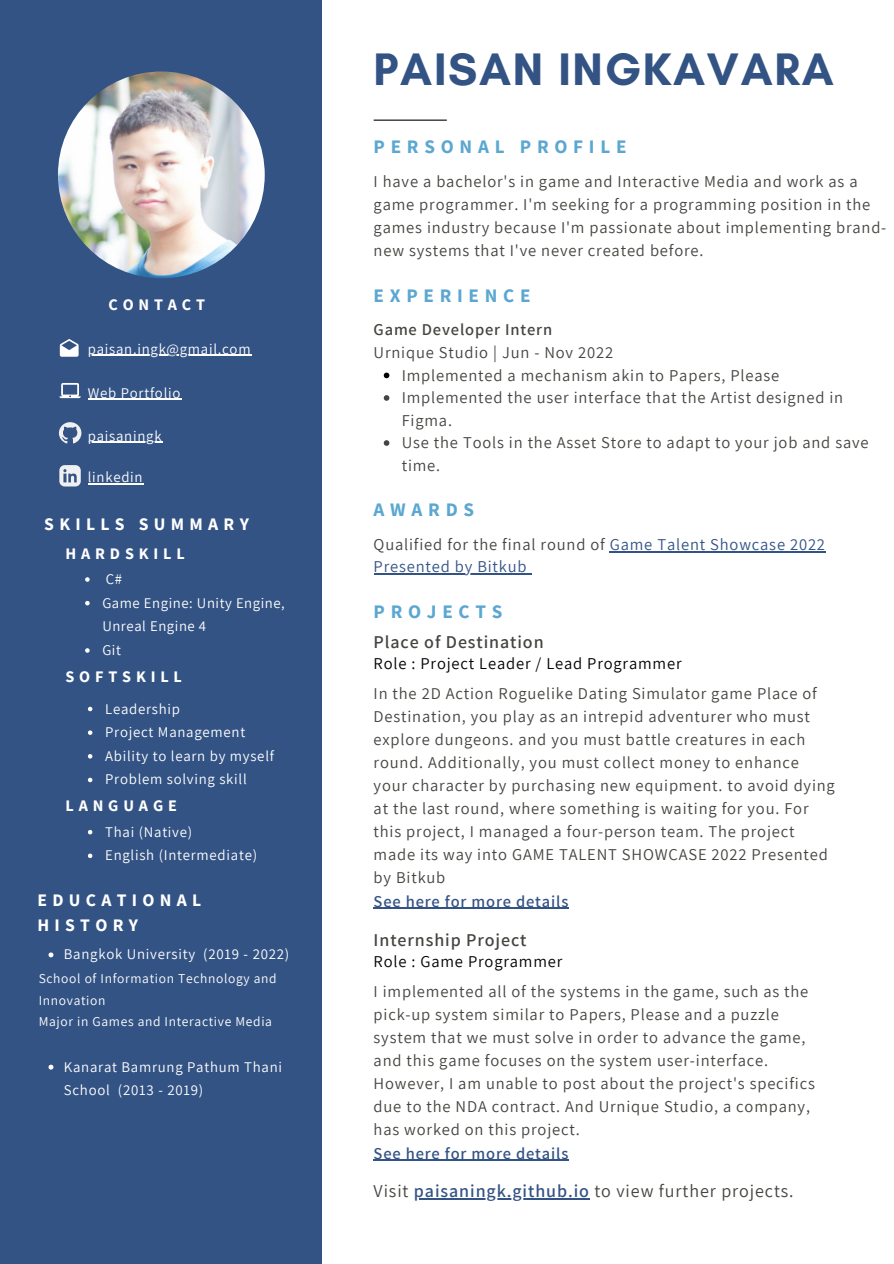
<style>
.page{position:relative;width:894px;height:1264px;background:#fff}
.page>*{position:absolute;margin:0;border:0;box-sizing:border-box;transform-origin:0 0}
.t1{font:700 46.35px "Glacial Indifference";letter-spacing:.035em;color:#335384}
.t2{font:700 19.05px "Source Sans Pro";letter-spacing:.3em;color:#5ba7d1}
.t3{font:18px "Assistant";letter-spacing:.05em;color:#444440}
.t4{font:600 18px "Assistant";letter-spacing:.05em;color:#444440}
.t5{font:700 17.55px/24.8px "Source Sans Pro";letter-spacing:.3em;color:#fff}
.t6{font:16.5px/23px "Assistant";letter-spacing:.05em;color:#444440}
.t7{font:16.5px/22.5px "Assistant";letter-spacing:.05em;color:#335384}
.t8{font:16.5px "Assistant";letter-spacing:.05em;color:#000}
.t9{font:600 16.5px "Assistant";letter-spacing:.05em;color:#335384}
.t10{font:600 16.5px "Assistant";letter-spacing:.05em;color:#444440}
.t11{font:700 16.05px "Source Sans Pro";letter-spacing:.3em;color:#fff}
.t12{font:14.85px/23.7px "Assistant";letter-spacing:.05em;color:#fff}
.t13{font:14.7px/23.7px "Assistant";letter-spacing:.04em;color:#fff}
.t14{font:13.5px/21.6px "Assistant";letter-spacing:.05em;color:#fff}
.s1{color:#444440}
.s2{font-weight:600;color:#335384}
</style>
<div class="page">
<div style="left:0;top:0;width:322px;height:1263px;background:#335384"></div>
<svg style="left:373px;top:119px;width:73px;height:2px"></svg>
<img style="left:58px;top:71px;width:207px;height:207px;border-radius:50%">
<svg style="left:59px;top:383px;width:22px;height:15px"></svg>
<svg style="left:60px;top:339px;width:19px;height:18px"></svg>
<svg style="left:59px;top:422px;width:22px;height:21px"></svg>
<svg style="left:59px;top:465px;width:22px;height:21px"></svg>
<hr style="left:88px;top:398px;width:93px;height:2px;background:#fff">
<hr style="left:88px;top:442px;width:74px;height:1px;background:#fff">
<hr style="left:88px;top:355px;width:163px;height:1px;background:#fff">
<hr style="left:88px;top:483px;width:55px;height:1px;background:#fff">
<svg style="left:85px;top:577px;width:5px;height:4px"></svg>
<svg style="left:85px;top:601px;width:5px;height:4px"></svg>
<svg style="left:85px;top:648px;width:5px;height:4px"></svg>
<svg style="left:88px;top:706px;width:4px;height:5px"></svg>
<svg style="left:88px;top:730px;width:4px;height:5px"></svg>
<svg style="left:88px;top:754px;width:4px;height:4px"></svg>
<svg style="left:88px;top:777px;width:4px;height:5px"></svg>
<svg style="left:88px;top:830px;width:4px;height:4px"></svg>
<svg style="left:88px;top:853px;width:4px;height:5px"></svg>
<svg style="left:48px;top:952px;width:5px;height:5px"></svg>
<svg style="left:48px;top:1064px;width:5px;height:5px"></svg>
<hr style="left:609px;top:551px;width:216px;height:1px;background:#335384">
<hr style="left:373px;top:573px;width:154px;height:1px;background:#335384">
<svg style="left:383px;top:372px;width:6px;height:6px"></svg>
<svg style="left:383px;top:395px;width:6px;height:6px"></svg>
<svg style="left:383px;top:440px;width:6px;height:6px"></svg>
<hr style="left:373px;top:907px;width:196px;height:1px;background:#335384">
<hr style="left:373px;top:1159px;width:196px;height:1px;background:#335384">
<hr style="left:414px;top:1197px;width:175px;height:2px;background:#335384">
<p class="t11" style="left:108px;top:294px;width:98px">CONTACT</p>
<p class="t12" style="left:88px;top:336px;width:164px">paisan.ingk@gmail.com</p>
<p class="t12" style="left:88px;top:380px;width:94px">Web Portfolio</p>
<p class="t12" style="left:88px;top:423px;width:75px">paisaningk</p>
<p class="t12" style="left:88px;top:465px;width:56px">linkedin</p>
<p class="t5" style="left:44px;top:511px;width:206px">SKILLS SUMMARY</p>
<p class="t11" style="left:65px;top:543px;width:121px">HARDSKILL</p>
<p class="t13" style="left:102px;top:566px;width:184px">C#<br>Game Engine: Unity Engine,<br>Unreal Engine 4<br>Git</p>
<p class="t11" style="left:65px;top:665px;width:118px">SOFTSKILL</p>
<p class="t12" style="left:105px;top:696px;width:170px">Leadership<br>Project Management<br>Ability to learn by myself<br>Problem solving skill</p>
<p class="t11" style="left:65px;top:795px;width:113px">LANGUAGE</p>
<p class="t12" style="left:105px;top:819px;width:153px">Thai (Native)<br>English (Intermediate)</p>
<p class="t5" style="left:37px;top:887px;width:165px">EDUCATIONAL<br>HISTORY</p>
<p class="t12" style="left:64px;top:942px;width:227px">Bangkok University (2019 - 2022)</p>
<p class="t14" style="left:39px;top:967px;width:239px">School of Information Technology and<br>Innovation<br>Major in Games and Interactive Media</p>
<p class="t12" style="left:64px;top:1054px;width:220px">Kanarat Bamrung Pathum Thani<br>School (2013 - 2019)</p>
<h1 class="t1" style="left:373px;top:41px;width:461px">PAISAN INGKAVARA</h1>
<p class="t2" style="left:373px;top:134px;width:254px">PERSONAL PROFILE</p>
<p class="t6" style="left:373px;top:169px;width:514px">I have a bachelor's in game and Interactive Media and work as a game programmer. I'm seeking for a programming position in the games industry because I'm passionate about implementing brand&shy;new systems that I've never created before.</p>
<p class="t2" style="left:373px;top:283px;width:158px">EXPERIENCE</p>
<p class="t10" style="left:373px;top:318px;width:180px">Game Developer Intern</p>
<p class="t6" style="left:373px;top:340px;width:241px">Urnique Studio | Jun - Nov 2022</p>
<p class="t6" style="left:401px;top:363px;width:468px;line-height:22.5px">Implemented a mechanism akin to Papers, Please Implemented the user interface that the Artist designed in Figma.<br>Use the Tools in the Asset Store to adapt to your job and save time.</p>
<p class="t2" style="left:373px;top:497px;width:102px">AWARDS</p>
<p class="t7" style="left:373px;top:532px;width:453px"><span class="s1">Qualified for the final round of</span> Game Talent Showcase 2022<br>Presented by Bitkub</p>
<p class="t2" style="left:373px;top:599px;width:130px">PROJECTS</p>
<p class="t4" style="left:373px;top:629px;width:171px">Place of Destination</p>
<p class="t8" style="left:373px;top:652px;width:309px">Role : Project Leader / Lead Programmer</p>
<p class="t6" style="left:373px;top:681px;width:462px">In the 2D Action Roguelike Dating Simulator game Place of Destination, you play as an intrepid adventurer who must explore dungeons. and you must battle creatures in each round. Additionally, you must collect money to enhance your character by purchasing new equipment. to avoid dying at the last round, where something is waiting for you. For this project, I managed a four-person team. The project made its way into GAME TALENT SHOWCASE 2022 Presented by Bitkub</p>
<p class="t9" style="left:373px;top:889px;width:196px">See here for more details</p>
<p class="t4" style="left:373px;top:927px;width:154px">Internship Project</p>
<p class="t8" style="left:373px;top:950px;width:190px">Role : Game Programmer</p>
<p class="t6" style="left:373px;top:979px;width:442px">I implemented all of the systems in the game, such as the pick-up system similar to Papers, Please and a puzzle system that we must solve in order to advance the game, and this game focuses on the system user-interface.<br>However, I am unable to post about the project's specifics due to the NDA contract. And Urnique Studio, a company, has worked on this project.</p>
<p class="t9" style="left:373px;top:1141px;width:196px">See here for more details</p>
<p class="t3" style="left:373px;top:1178px;width:421px">Visit <span class="s2">paisaningk.github.io</span> to view further projects.</p>
</div>
